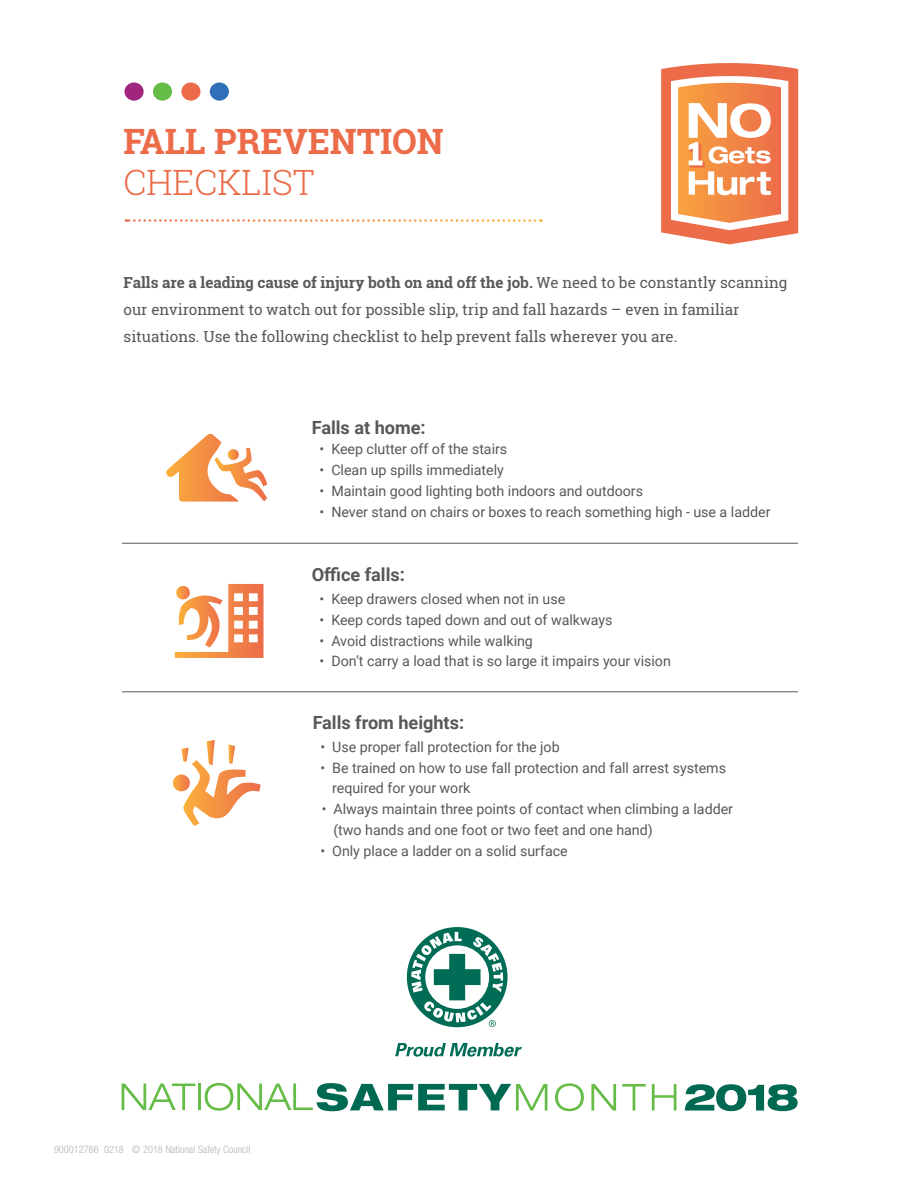
<style>
.page{position:relative;width:918px;height:1188px;background:#fff}
.page>*{position:absolute;margin:0;border:0;box-sizing:border-box;transform-origin:0 0}
.t1{font:700 34.95px "Roboto Slab";color:#ec6b48}
.t2{font:300 34.95px "Roboto Slab";color:#ec6b48}
.t3{font:700 18.15px "Roboto";color:#57585a}
.t4{font:15.15px/26.8px "Roboto Slab";color:#57585a}
.t5{font:14.25px/20.7px "Roboto";color:#57585a}
.t6{font:300 condensed 10.35px "Helvetica Neue LT Std";color:#b2b3b7}
.s1{font-weight:700}
</style>
<div class="page">
<svg style="left:661px;top:63px;width:137px;height:181px"></svg>
<svg style="left:126px;top:219px;width:415px;height:3px"></svg>
<div style="left:124px;top:82px;width:20px;height:19px;background:#9f257d;border-radius:50%"></div>
<div style="left:181px;top:82px;width:20px;height:19px;background:#ec6b48;border-radius:50%"></div>
<div style="left:210px;top:82px;width:19px;height:19px;background:#3170b8;border-radius:50%"></div>
<div style="left:153px;top:82px;width:19px;height:19px;background:#65bc46;border-radius:50%"></div>
<svg style="left:555px;top:1083px;width:29px;height:28px"></svg>
<svg style="left:591px;top:1084px;width:25px;height:27px"></svg>
<svg style="left:622px;top:1084px;width:24px;height:27px"></svg>
<svg style="left:652px;top:1084px;width:24px;height:27px"></svg>
<svg style="left:122px;top:1084px;width:73px;height:26px"></svg>
<hr style="left:198px;top:1084px;width:3px;height:26px;background:#65bc46">
<svg style="left:205px;top:1083px;width:342px;height:28px"></svg>
<svg style="left:685px;top:1084px;width:113px;height:27px"></svg>
<hr style="left:122px;top:543px;width:676px;height:1px;background:#57585a">
<hr style="left:122px;top:691px;width:676px;height:1px;background:#57585a">
<div style="left:407px;top:927px;width:101px;height:100px;background:#006c55;border-radius:50%"></div>
<svg style="left:411px;top:932px;width:92px;height:95px"></svg>
<svg style="left:395px;top:1043px;width:127px;height:14px"></svg>
<svg style="left:172px;top:740px;width:89px;height:86px"></svg>
<svg style="left:175px;top:584px;width:88px;height:74px"></svg>
<svg style="left:166px;top:434px;width:101px;height:68px"></svg>
<h1 class="t1" style="left:124px;top:118px;width:322px">FALL PREVENTION</h1>
<h1 class="t2" style="left:124px;top:158px;width:192px">CHECKLIST</h1>
<p class="t4" style="left:124px;top:269px;width:665px"><span class="s1">Falls are a leading cause of injury both on and off the job.</span> We need to be constantly scanning our environment to watch out for possible slip, trip and fall hazards – even in familiar situations. Use the following checklist to help prevent falls wherever you are.</p>
<p class="t3" style="left:312px;top:415px;width:115px">Falls at home:</p>
<p class="t5" style="left:320px;top:439px;width:189px">• Keep clutter off of the stairs</p>
<p class="t5" style="left:320px;top:459px;width:186px">• Clean up spills immediately</p>
<p class="t5" style="left:320px;top:480px;width:325px">• Maintain good lighting both indoors and outdoors</p>
<p class="t5" style="left:320px;top:501px;width:452px">• Never stand on chairs or boxes to reach something high - use a ladder</p>
<p class="t3" style="left:312px;top:562px;width:95px">Office falls:</p>
<p class="t5" style="left:320px;top:588px;width:247px">• Keep drawers closed when not in use</p>
<p class="t5" style="left:320px;top:609px;width:294px">• Keep cords taped down and out of walkways</p>
<p class="t5" style="left:320px;top:630px;width:215px">• Avoid distractions while walking</p>
<p class="t5" style="left:320px;top:650px;width:353px">• Don’t carry a load that is so large it impairs your vision</p>
<p class="t3" style="left:313px;top:709px;width:153px">Falls from heights:</p>
<p class="t5" style="left:320px;top:736px;width:241px">• Use proper fall protection for the job</p>
<p class="t5" style="left:332px;top:757px;width:395px;text-indent:-12px">• Be trained on how to use fall protection and fall arrest systems required for your work</p>
<p class="t5" style="left:333px;top:798px;width:401px;text-indent:-12px">• Always maintain three points of contact when climbing a ladder (two hands and one foot or two feet and one hand)</p>
<p class="t5" style="left:320px;top:840px;width:249px">• Only place a ladder on a solid surface</p>
<p class="t6" style="left:54px;top:1143px;width:198px">900012766 0218 © 2018 National Safety Council</p>
</div>
